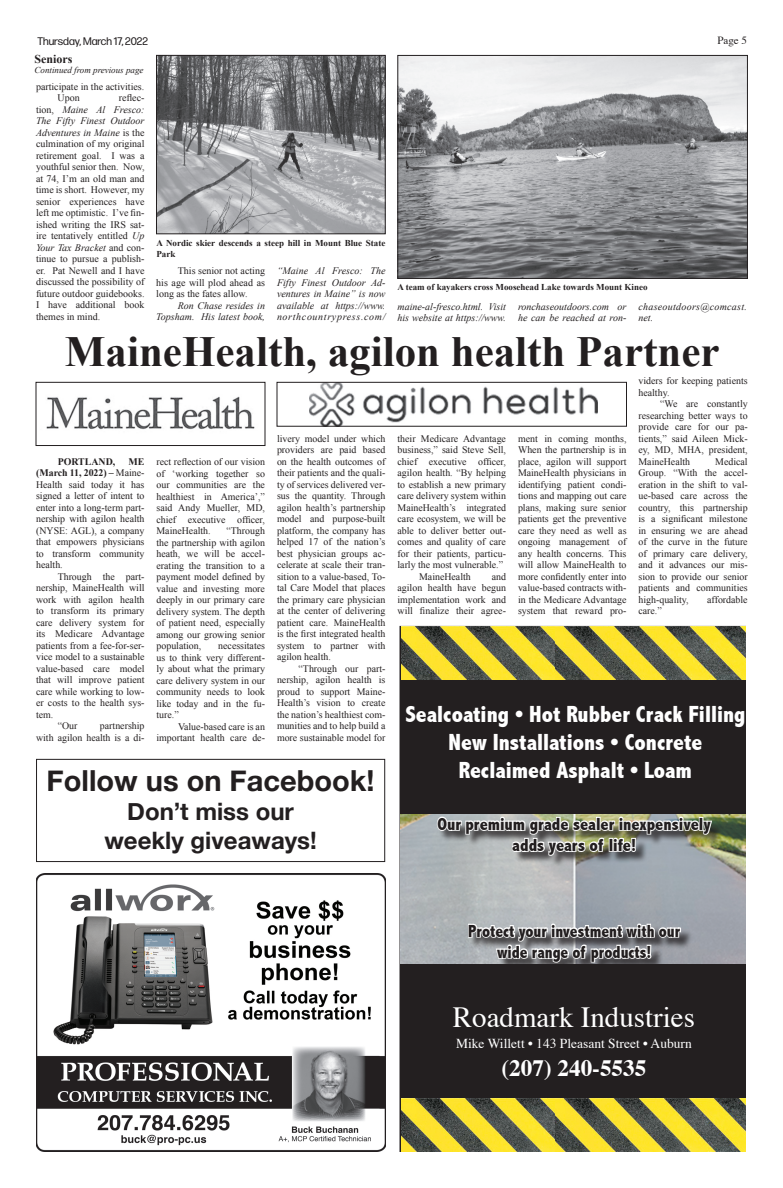
<style>
.page{position:relative;width:783px;height:1188px;background:#fff}
.page>*{position:absolute;margin:0;border:0;box-sizing:border-box;transform-origin:0 0}
.t1{font:700 43px "Times New Roman";color:#231f20}
.t2{font:29.2px "Times";color:#fff}
.t3{font:700 29px "Helvetica Neue";color:#231f20}
.t4{font:700 24px/29px "Helvetica Neue";color:#231f20;text-align:center}
.t5{font:800 condensed 23.4px/28.1px "Abadi";color:#fff;text-align:center}
.t6{font:700 23.4px "Times";color:#fff}
.t7{font:800 condensed 17.5px/21.1px "Abadi";color:#231f20;text-align:center}
.t8{font:800 condensed 17.5px/21.1px "Abadi";color:#231f20;text-align:center;scale:.94 1}
.t9{font:13.6px "Times";color:#fff}
.t10{font:700 12px "Times New Roman";color:#231f20}
.t11{font:11px "Forma DJR Deck";color:#231f20}
.t12{font:11px "Times";color:#231f20}
.t13{font:10px/11.5px "Times New Roman";color:#231f20;text-align:justify}
.t14{font:italic 10px/11.5px "Times New Roman";color:#231f20}
.t15{font:italic 10px/11.5px "Times New Roman";letter-spacing:.025em;color:#231f20}
.t16{font:700 10px "Times New Roman";color:#231f20}
.t17{font:700 9px/11.5px "Times New Roman";color:#231f20}
.t18{font:italic 9px "Times New Roman";color:#231f20}
.s1{font-style:italic}
.s2{font-weight:700}
</style>
<div class="page">
<img style="left:36px;top:873px;width:349px;height:279px">
<div style="left:400px;top:626px;width:346px;height:526px;background:#231f20"></div>
<img style="left:402px;top:627px;width:154px;height:53px">
<img style="left:556px;top:627px;width:190px;height:53px">
<img style="left:401px;top:815px;width:345px;height:148px">
<div style="left:439px;top:819px;width:284px;height:48px;background:#231f20;opacity:.75"></div>
<img style="left:436px;top:815px;width:277px;height:47px">
<div style="left:469px;top:925px;width:224px;height:49px;background:#231f20;opacity:.75"></div>
<svg style="left:467px;top:913px;width:215px;height:57px"></svg>
<img style="left:401px;top:1099px;width:154px;height:53px">
<img style="left:555px;top:1099px;width:191px;height:53px">
<img style="left:158px;top:57px;width:226px;height:175px">
<div style="left:156px;top:55px;width:230px;height:179px;border:1px solid #231f20"></div>
<img style="left:400px;top:57px;width:346px;height:220px">
<div style="left:398px;top:55px;width:350px;height:224px;border:1px solid #231f20"></div>
<img style="left:309px;top:384px;width:288px;height:40px">
<div style="left:277px;top:382px;width:350px;height:44px;border:1px solid #231f20"></div>
<img style="left:46px;top:396px;width:209px;height:34px">
<div style="left:36px;top:382px;width:229px;height:64px;border:1px solid #231f20"></div>
<div style="left:36px;top:759px;width:349px;height:103px;border:1px solid #231f20"></div>
<p class="t11" style="left:38px;top:34px;width:112px">Thursday, March 17, 2022</p>
<p class="t12" style="left:717px;top:30px;width:31px">Page 5</p>
<p class="t10" style="left:35px;top:51px;width:40px">Seniors</p>
<p class="t18" style="left:35px;top:64px;width:111px">Continued from previous page</p>
<p class="t13" style="left:58px;top:81px;width:88px;text-indent:-22px">participate in the activities.<br>Upon</p>
<p class="t13" style="left:36px;top:92px;width:110px;text-indent:83px">reflec&shy;tion, <span class="s1">Maine Al Fresco:<br>The Fifty Finest Outdoor Adventures in Maine</span> is the culmination of my original retirement goal. I was a youthful senior then. Now, at 74, I’m an old man and time is short. However, my senior experiences have left me optimistic. I’ve fin&shy;ished writing the IRS sat&shy;ire tentatively entitled <span class="s1">Up Your Tax Bracket</span> and con&shy;tinue to pursue a publish&shy;er. Pat Newell and I have discussed the possibility of future outdoor guidebooks.<br>I have additional book themes in mind.</p>
<p class="t17" style="left:156px;top:237px;width:230px">A Nordic skier descends a steep hill in Mount Blue State<br>Park</p>
<p class="t13" style="left:156px;top:265px;width:110px;text-indent:22px">This senior not acting his age will plod ahead as long as the fates allow.</p>
<p class="t14" style="left:156px;top:299px;width:110px;text-align:right">Ron Chase resides in<br>Topsham. His latest book,</p>
<p class="t14" style="left:277px;top:265px;width:110px;text-align:justify">“Maine Al Fresco: The Fifty Finest Outdoor Ad&shy;ventures in Maine” is now available at https://www. northcountrypress.com/</p>
<p class="t17" style="left:398px;top:281px;width:252px">A team of kayakers cross Moosehead Lake towards Mount Kineo</p>
<p class="t14" style="left:398px;top:300px;width:110px">maine-al-fresco.html. Visit his website at https://www.</p>
<p class="t14" style="left:518px;top:300px;width:110px">ronchaseoutdoors.com or he can be reached at ron-</p>
<p class="t15" style="left:639px;top:300px;width:110px">chaseoutdoors@comcast. net.</p>
<h1 class="t1" style="left:65px;top:322px;width:656px">MaineHealth, agilon health Partner</h1>
<p class="t13" style="left:638px;top:375px;width:111px">viders for keeping patients healthy.</p>
<p class="t13" style="left:638px;top:398px;width:111px;text-indent:22px">“We are constantly researching better ways to provide care for our pa&shy;tients,” said Aileen Mick&shy;ey, MD, MHA, president, MaineHealth</p>
<p class="t13" style="left:277px;top:433px;width:110px">livery model under which providers are paid based on the health outcomes of their patients and the quali&shy;ty of services delivered ver&shy;sus the quantity. Through agilon health’s partnership model and purpose-built platform, the company has helped 17 of the nation’s best physician groups ac&shy;celerate at scale their tran&shy;sition to a value-based, To&shy;tal Care Model that places the primary care physician at the center of delivering patient care. MaineHealth is the first integrated health system to partner with agilon health.</p>
<p class="t13" style="left:277px;top:663px;width:110px;text-indent:22px">“Through our part&shy;nership, agilon health is proud to support Maine-Health’s vision to create the nation’s healthiest com&shy;munities and to help build a more sustainable model for</p>
<p class="t13" style="left:398px;top:433px;width:110px">their Medicare Advantage</p>
<p class="t13" style="left:398px;top:444px;width:110px">business,” said Steve Sell,</p>
<p class="t13" style="left:398px;top:456px;width:110px">chief executive officer,</p>
<p class="t13" style="left:398px;top:467px;width:110px">agilon health. “By helping</p>
<p class="t13" style="left:398px;top:479px;width:110px">to establish a new primary</p>
<p class="t13" style="left:398px;top:490px;width:110px">care delivery system within</p>
<p class="t13" style="left:398px;top:502px;width:110px">MaineHealth’s integrated</p>
<p class="t13" style="left:398px;top:513px;width:110px">care ecosystem, we will be</p>
<p class="t13" style="left:398px;top:525px;width:110px">able to deliver better out-</p>
<p class="t13" style="left:398px;top:536px;width:110px">comes and quality of care</p>
<p class="t13" style="left:398px;top:548px;width:110px">for their patients, particu-</p>
<p class="t13" style="left:398px;top:559px;width:107px">larly the most vulnerable.”</p>
<p class="t13" style="left:419px;top:571px;width:53px">MaineHealth</p>
<p class="t13" style="left:518px;top:433px;width:110px">ment in coming months, When the partnership is in place, agilon will support MaineHealth physicians in identifying patient condi&shy;tions and mapping out care plans, making sure senior patients get the preventive care they need as well as ongoing management of any health concerns. This will allow MaineHealth to more confidently enter into value-based contracts with&shy;in the Medicare Advantage system that reward pro-</p>
<p class="t13" style="left:638px;top:455px;width:111px;text-indent:77px">Medical Group. “With the accel&shy;eration in the shift to val&shy;ue-based care across the country, this partnership is a significant milestone in ensuring we are ahead of the curve in the future of primary care delivery, and it advances our mis&shy;sion to provide our senior patients and communities high-quality,</p>
<p class="t13" style="left:156px;top:456px;width:110px">rect reflection of our vision of ‘working together so our communities are the healthiest in America’,” said Andy Mueller, MD, chief executive officer, MaineHealth.</p>
<p class="t16" style="left:58px;top:455px;width:59px">PORTLAND,</p>
<p class="t13" style="left:36px;top:456px;width:110px;text-indent:92px"><span class="s2">ME (March 11, 2022) –</span> Maine-Health said today it has signed a letter of intent to enter into a long-term part&shy;nership with agilon health (NYSE: AGL), a company that empowers physicians to transform community health.</p>
<p class="t13" style="left:58px;top:571px;width:88px">Through the part-</p>
<p class="t13" style="left:36px;top:582px;width:110px">nership, MaineHealth will</p>
<p class="t13" style="left:36px;top:594px;width:110px">work with agilon health</p>
<p class="t13" style="left:36px;top:605px;width:110px">to transform its primary</p>
<p class="t13" style="left:36px;top:617px;width:110px">care delivery system for</p>
<p class="t13" style="left:36px;top:628px;width:110px">its Medicare Advantage</p>
<p class="t13" style="left:36px;top:640px;width:110px">patients from a fee-for-ser-</p>
<p class="t13" style="left:36px;top:651px;width:110px">vice model to a sustainable</p>
<p class="t13" style="left:36px;top:663px;width:110px">value-based care model</p>
<p class="t13" style="left:36px;top:674px;width:110px">that will improve patient</p>
<p class="t13" style="left:36px;top:686px;width:110px">care while working to low-</p>
<p class="t13" style="left:36px;top:697px;width:110px">er costs to the health sys-</p>
<p class="t13" style="left:36px;top:709px;width:19px">tem.</p>
<p class="t13" style="left:58px;top:720px;width:21px">“Our</p>
<p class="t13" style="left:156px;top:525px;width:110px;text-indent:70px">“Through the partnership with agilon heath, we will be accel&shy;erating the transition to a payment model defined by value and investing more deeply in our primary care delivery system. The depth of patient need, especially among our growing senior population,</p>
<p class="t13" style="left:398px;top:571px;width:110px;text-indent:94px">and agilon health have begun implementation work and will finalize their agree-</p>
<p class="t13" style="left:707px;top:593px;width:42px">affordable</p>
<p class="t13" style="left:638px;top:605px;width:25px">care.”</p>
<p class="t13" style="left:156px;top:640px;width:110px;text-indent:62px">necessitates us to think very different&shy;ly about what the primary care delivery system in our community needs to look like today and in the fu&shy;ture.”</p>
<p class="t13" style="left:156px;top:720px;width:110px;text-align:right">Value-based care is an important health care de-</p>
<h3 class="t5" style="left:405px;top:700px;width:342px">Sealcoating • Hot Rubber Crack Filling<br>New Installations • Concrete<br>Reclaimed Asphalt • Loam</h3>
<h3 class="t7" style="left:437px;top:813px;width:275px">Our premium grade sealer inexpensively adds years of life!</h3>
<p class="t13" style="left:36px;top:720px;width:110px;text-align:right">partnership<br>with agilon health is a di-</p>
<h3 class="t3" style="left:47px;top:758px;width:329px">Follow us on Facebook!</h3>
<h3 class="t4" style="left:104px;top:798px;width:214px">Don’t miss our weekly giveaways!</h3>
<h3 class="t8" style="left:468px;top:920px;width:227px">Protect your investment with our wide range of products!</h3>
<h2 class="t2" style="left:453px;top:990px;width:244px">Roadmark Industries</h2>
<h3 class="t9" style="left:456px;top:1031px;width:237px">Mike Willett • 143 Pleasant Street • Auburn</h3>
<h3 class="t6" style="left:502px;top:1046px;width:146px">(207) 240-5535</h3>
</div>
